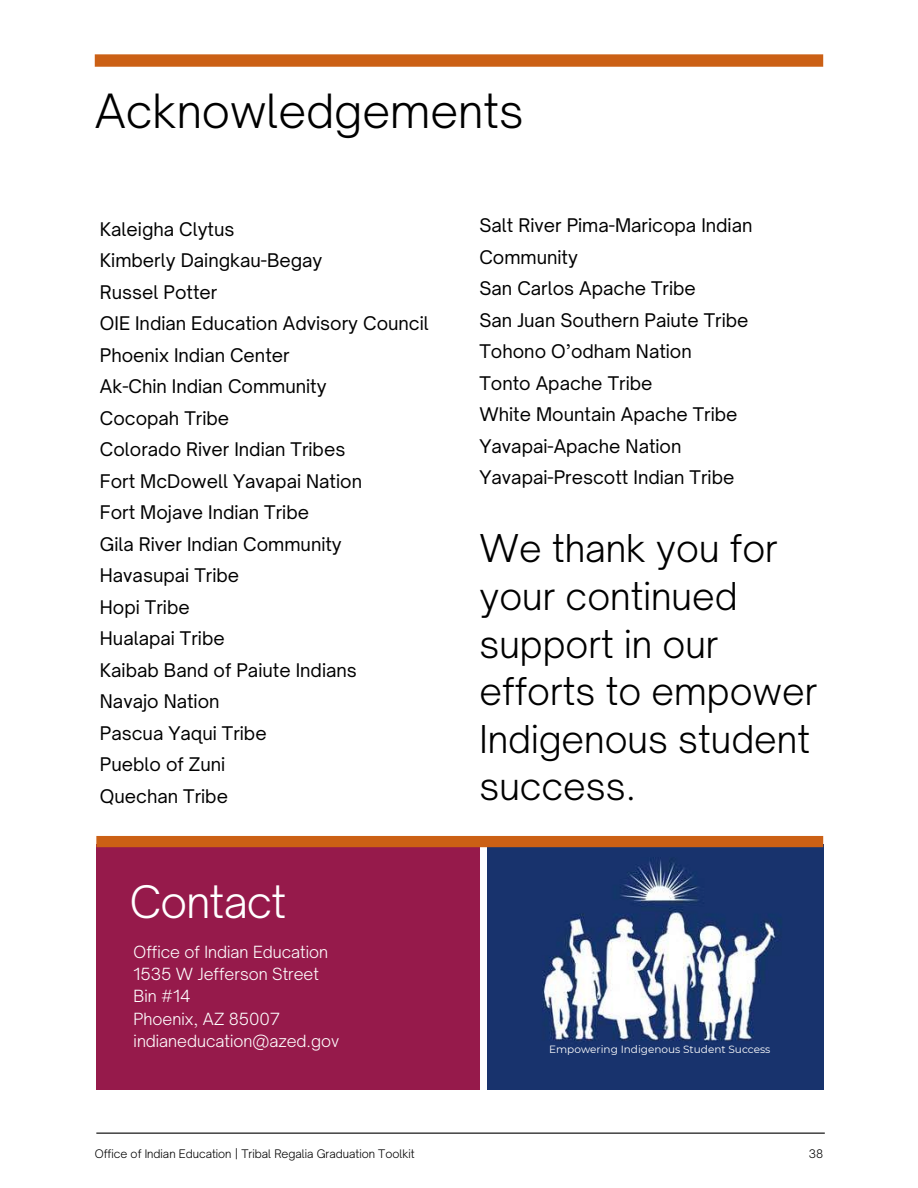
<style>
.page{position:relative;width:918px;height:1188px;background:#fff}
.page>*{position:absolute;margin:0;border:0;box-sizing:border-box;transform-origin:0 0}
.t1{font:300 45.15px "Open Sauce One";color:#000}
.t2{font:300 42.75px "Open Sauce One";letter-spacing:-.015em;color:#fff}
.t3{font:300 36.75px/47.7px "Open Sauce One";color:#000}
.t4{font:18px/31.5px "Open Sauce One";color:#000}
.t5{font:300 16.05px/22.4px "Open Sauce One";color:#fff}
.t6{font:300 11.25px "Open Sauce One";color:#000}
.t7{font:10.5px "Montserrat";color:#fff}
</style>
<div class="page">
<div style="left:95px;top:54px;width:728px;height:13px;background:#cb6015"></div>
<hr style="left:96px;top:1133px;width:729px;height:1px;background:#000">
<div style="left:96px;top:844px;width:384px;height:246px;background:#961a4b"></div>
<img style="left:487px;top:844px;width:337px;height:246px">
<div style="left:96px;top:836px;width:727px;height:11px;background:#cb6015"></div>
<h1 class="t1" style="left:95px;top:83px;width:430px">Acknowledgements</h1>
<p class="t4" style="left:100px;top:213px;width:330px">Kaleigha Clytus<br>Kimberly Daingkau-Begay<br>Russel Potter<br>OIE Indian Education Advisory Council<br>Phoenix Indian Center<br>Ak-Chin Indian Community<br>Cocopah Tribe<br>Colorado River Indian Tribes<br>Fort McDowell Yavapai Nation<br>Fort Mojave Indian Tribe<br>Gila River Indian Community<br>Havasupai Tribe<br>Hopi Tribe<br>Hualapai Tribe<br>Kaibab Band of Paiute Indians<br>Navajo Nation<br>Pascua Yaqui Tribe<br>Pueblo of Zuni<br>Quechan Tribe</p>
<h2 class="t2" style="left:130px;top:876px;width:158px">Contact</h2>
<p class="t5" style="left:134px;top:940px;width:207px">Office of Indian Education<br>1535 W Jefferson Street<br>Bin #14<br>Phoenix, AZ 85007 indianeducation@azed.gov</p>
<p class="t4" style="left:479px;top:210px;width:275px">Salt River Pima-Maricopa Indian<br>Community<br>San Carlos Apache Tribe<br>San Juan Southern Paiute Tribe<br>Tohono O’odham Nation<br>Tonto Apache Tribe<br>White Mountain Apache Tribe<br>Yavapai-Apache Nation<br>Yavapai-Prescott Indian Tribe</p>
<h3 class="t3" style="left:479px;top:524px;width:340px">We thank you for your continued support in our efforts to empower<br>Indigenous student success.</h3>
<p class="t7" style="left:549px;top:1043px;width:223px">Empowering Indigenous Student Success</p>
<p class="t6" style="left:95px;top:1146px;width:322px">Office of Indian Education | Tribal Regalia Graduation Toolkit</p>
<p class="t6" style="left:809px;top:1146px;width:16px">38</p>
</div>
